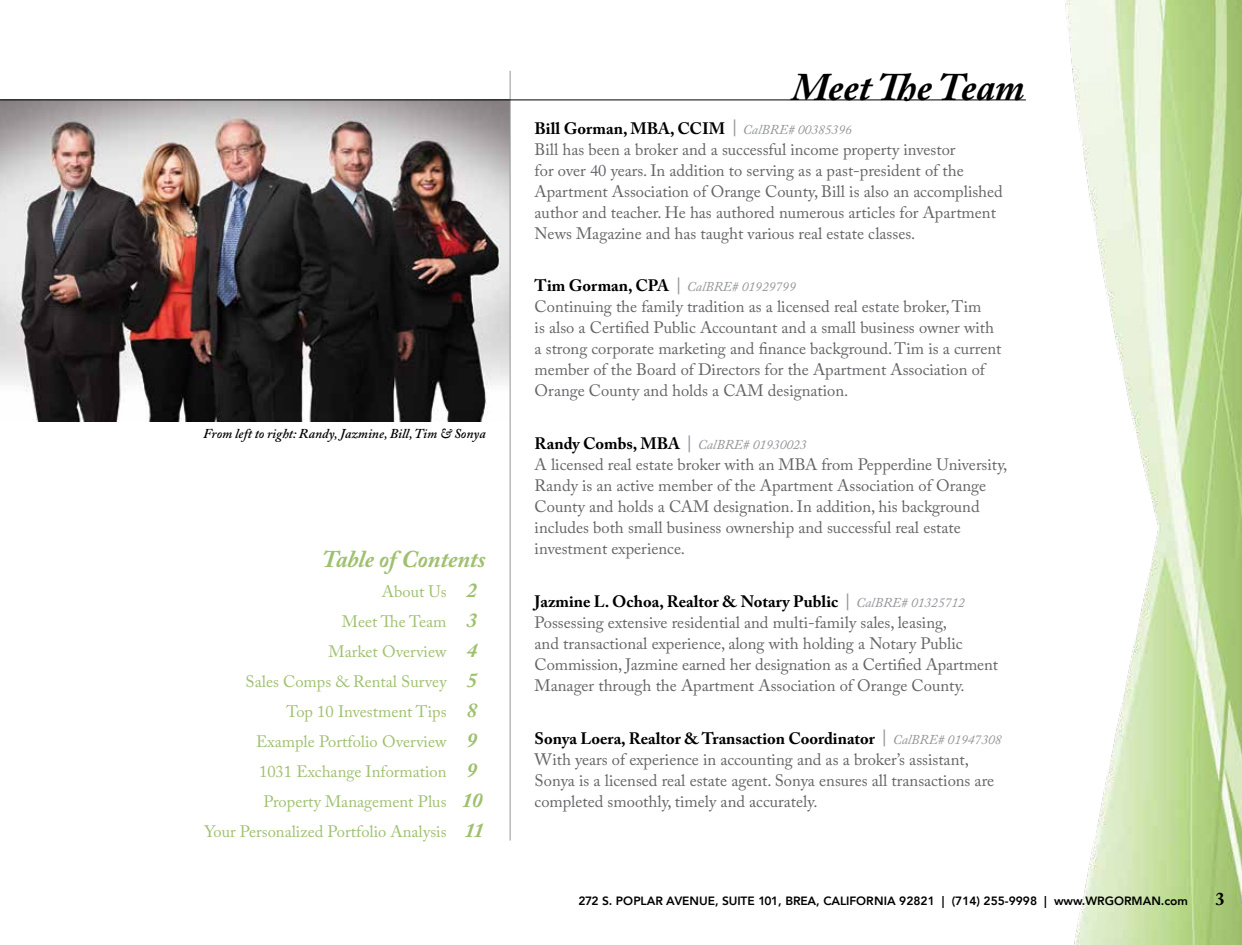
<style>
.page{position:relative;width:1242px;height:945px;background:#fff}
.page>*{position:absolute;margin:0;border:0;box-sizing:border-box;transform-origin:0 0}
.t1{font:italic 700 39px "Adobe Caslon Pro";color:#000}
.t2{font:italic 700 24px "Adobe Caslon Pro";color:#9fc06f}
.t3{font:700 18px "Adobe Caslon Pro";color:#000}
.t4{font:16.5px/21px "Adobe Caslon Pro";color:#636466}
.t5{font:16.5px "Adobe Caslon Pro";color:#9fc06f}
.t6{font:italic 13.5px "Adobe Caslon Pro";color:#939598}
.t7{font:italic 600 13.5px "Adobe Caslon Pro";color:#000}
.t8{font:800 12px "Avenir";color:#000}
.s1{font-weight:700;font-style:italic;font-size:21px}
.s2{font-weight:700;color:#000}
.s3{font-weight:700;color:#939598}
.s4{font-style:italic;font-size:13.5px;color:#939598}
.s5{font-weight:700;font-style:normal;font-size:16.5px;color:#000}
.s6{font-weight:700;font-style:normal;font-size:16.5px}
</style>
<div class="page">
<img style="left:0;top:0;width:1242px;height:945px">
<img style="left:0;top:101px;width:510px;height:320px">
<hr style="left:510px;top:71px;width:1px;height:770px;background:#939598">
<hr style="left:0;top:100px;width:1026px;height:1px;background:#000">
<p class="t7" style="left:203px;top:426px;width:284px">From left to right: Randy, Jazmine, Bill, Tim &amp; Sonya</p>
<h2 class="t2" style="left:322px;top:545px;width:165px">Table of Contents</h2>
<p class="t5" style="left:382px;top:582px;width:97px">About Us <span class="s1">2</span></p>
<p class="t5" style="left:342px;top:612px;width:137px">Meet The Team <span class="s1">3</span></p>
<p class="t5" style="left:329px;top:642px;width:150px">Market Overview <span class="s1">4</span></p>
<p class="t5" style="left:246px;top:672px;width:233px">Sales Comps &amp; Rental Survey <span class="s1">5</span></p>
<p class="t5" style="left:286px;top:702px;width:193px">Top 10 Investment Tips <span class="s1">8</span></p>
<p class="t5" style="left:256px;top:732px;width:223px">Example Portfolio Overview <span class="s1">9</span></p>
<p class="t5" style="left:259px;top:762px;width:220px">1031 Exchange Information <span class="s1">9</span></p>
<p class="t5" style="left:264px;top:792px;width:221px">Property Management Plus <span class="s1">10</span></p>
<p class="t5" style="left:205px;top:822px;width:281px">Your Personalized Portfolio Analysis <span class="s1">11</span></p>
<h1 class="t1" style="left:791px;top:63px;width:235px">Meet The Team</h1>
<p class="t4" style="left:535px;top:117px;width:470px"><span class="s2">Bill Gorman, MBA, CCIM</span> <span class="s3">|</span> <span class="s4">CalBRE# 00385396<br></span>Bill has been a broker and a successful income property investor<br>for over 40 years. In addition to serving as a past-president of the Apartment Association of Orange County, Bill is also an accomplished author and teacher. He has authored numerous articles for Apartment News Magazine and has taught various real estate classes.</p>
<p class="t6" style="left:535px;top:279px;width:263px"><span class="s5">Tim Gorman, CPA</span> <span class="s6">|</span> CalBRE# 01929799</p>
<p class="t4" style="left:535px;top:296px;width:468px">Continuing the family tradition as a licensed real estate broker, Tim<br>is also a Certified Public Accountant and a small business owner with a strong corporate marketing and finance background. Tim is a current member of the Board of Directors for the Apartment Association of Orange County and holds a CAM designation.</p>
<p class="t6" style="left:535px;top:437px;width:274px"><span class="s5">Randy Combs, MBA</span> <span class="s6">|</span> CalBRE# 01930023</p>
<p class="t4" style="left:535px;top:454px;width:474px">A licensed real estate broker with an MBA from Pepperdine University, Randy is an active member of the Apartment Association of Orange County and holds a CAM designation. In addition, his background includes both small business ownership and successful real estate investment experience.</p>
<p class="t4" style="left:535px;top:591px;width:465px"><span class="s2">Jazmine L. Ochoa, Realtor &amp; Notary Public</span> <span class="s3">|</span> <span class="s4">CalBRE# 01325712<br></span>Possessing extensive residential and multi-family sales, leasing,<br>and transactional experience, along with holding a Notary Public Commission, Jazmine earned her designation as a Certified Apartment Manager through the Apartment Association of Orange County.</p>
<p class="t4" style="left:535px;top:728px;width:469px"><span class="s2">Sonya Loera, Realtor &amp; Transaction Coordinator</span> <span class="s3">|</span> <span class="s4">CalBRE# 01947308<br></span>With years of experience in accounting and as a broker’s assistant, Sonya is a licensed real estate agent. Sonya ensures all transactions are completed smoothly, timely and accurately.</p>
<p class="t8" style="left:579px;top:890px;width:611px">272 S. POPLAR AVENUE, SUITE 101, BREA, CALIFORNIA 92821 | (714) 255-9998 | WWW.WRGORMAN.COM</p>
<p class="t3" style="left:1215px;top:888px;width:10px">3</p>
</div>
